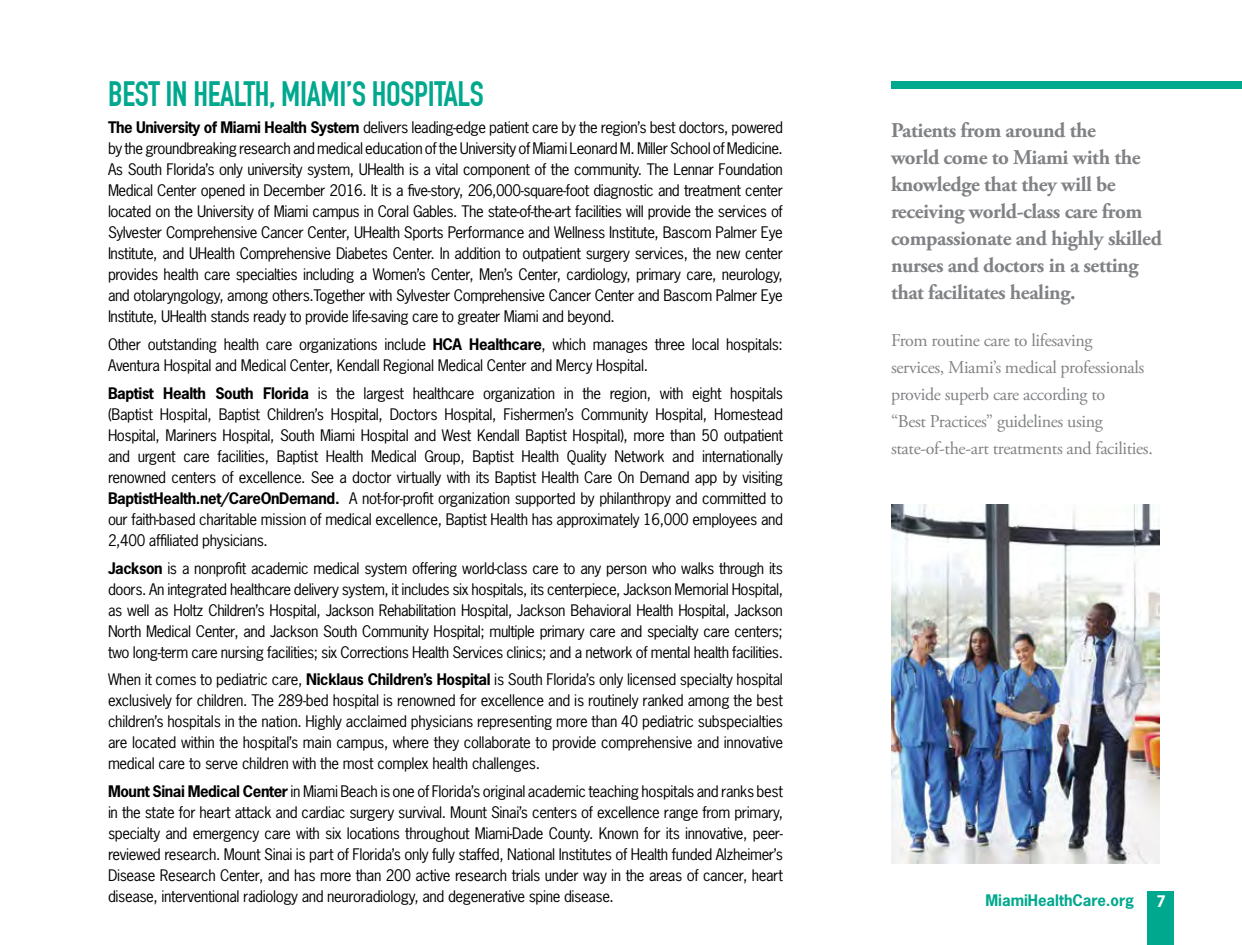
<style>
.page{position:relative;width:1242px;height:945px;background:#fff}
.page>*{position:absolute;margin:0;border:0;box-sizing:border-box;transform-origin:0 0}
.t1{font:700 34.5px "DIN Condensed";letter-spacing:-.01em;color:#00a88e}
.t2{font:700 21px/27px "Adobe Garamond Pro";letter-spacing:-.02em;color:#808285}
.t3{font:18px/27px "Adobe Garamond Pro";letter-spacing:-.02em;color:#808285}
.t4{font:15px/21px "News Gothic Std";letter-spacing:-.025em;color:#000;text-align:justify}
.t5{font:700 15px "News Gothic Std";color:#00a88e}
.t6{font:700 15px "News Gothic Std";color:#fff}
.s1{font-weight:700}
</style>
<div class="page">
<div style="left:891px;top:81px;width:351px;height:7px;background:#00a88e"></div>
<div style="left:1148px;top:891px;width:26px;height:54px;background:#00a88e"></div>
<img style="left:891px;top:504px;width:268px;height:360px">
<h1 class="t1" style="left:108px;top:73px;width:377px">BEST IN HEALTH, MIAMI’S HOSPITALS</h1>
<p class="t4" style="left:108px;top:117px;width:677px"><span class="s1">The University of Miami Health System</span> delivers leading-edge patient care by the region’s best doctors, powered by the groundbreaking research and medical education of the University of Miami Leonard M. Miller School of Medicine.<br>As South Florida’s only university system, UHealth is a vital component of the community. The Lennar Foundation Medical Center opened in December 2016. It is a five-story, 206,000-square-foot diagnostic and treatment center located on the University of Miami campus in Coral Gables. The state-of-the-art facilities will provide the services of Sylvester Comprehensive Cancer Center, UHealth Sports Performance and Wellness Institute, Bascom Palmer Eye Institute, and UHealth Comprehensive Diabetes Center. In addition to outpatient surgery services, the new center provides health care specialties including a Women’s Center, Men’s Center, cardiology, primary care, neurology, and otolaryngology, among others.Together with Sylvester Comprehensive Cancer Center and Bascom Palmer Eye Institute, UHealth stands ready to provide life-saving care to greater Miami and beyond.</p>
<p class="t4" style="left:108px;top:334px;width:676px">Other outstanding health care organizations include <span class="s1">HCA Healthcare</span>, which manages three local hospitals:<br>Aventura Hospital and Medical Center, Kendall Regional Medical Center and Mercy Hospital.</p>
<p class="t4" style="left:108px;top:383px;width:677px"><span class="s1">Baptist Health South Florida</span> is the largest healthcare organization in the region, with eight hospitals (Baptist Hospital, Baptist Children’s Hospital, Doctors Hospital, Fishermen’s Community Hospital, Homestead Hospital, Mariners Hospital, South Miami Hospital and West Kendall Baptist Hospital), more than 50 outpatient and urgent care facilities, Baptist Health Medical Group, Baptist Health Quality Network and internationally renowned centers of excellence. See a doctor virtually with its Baptist Health Care On Demand app by visiting <span class="s1">BaptistHealth.net/CareOnDemand.</span> A not-for-profit organization supported by philanthropy and committed to our faith-based charitable mission of medical excellence, Baptist Health has approximately 16,000 employees and 2,400 affiliated physicians.</p>
<p class="t4" style="left:108px;top:557px;width:677px"><span class="s1">Jackson</span> is a nonprofit academic medical system offering world-class care to any person who walks through its doors. An integrated healthcare delivery system, it includes six hospitals, its centerpiece, Jackson Memorial Hospital, as well as Holtz Children’s Hospital, Jackson Rehabilitation Hospital, Jackson Behavioral Health Hospital, Jackson North Medical Center, and Jackson South Community Hospital; multiple primary care and specialty care centers; two long-term care nursing facilities; six Corrections Health Services clinics; and a network of mental health facilities.</p>
<p class="t4" style="left:108px;top:669px;width:677px">When it comes to pediatric care, <span class="s1">Nicklaus Children’s Hospital</span> is South Florida’s only licensed specialty hospital exclusively for children. The 289-bed hospital is renowned for excellence and is routinely ranked among the best children’s hospitals in the nation. Highly acclaimed physicians representing more than 40 pediatric subspecialties are located within the hospital’s main campus, where they collaborate to provide comprehensive and innovative medical care to serve children with the most complex health challenges.</p>
<p class="t4" style="left:108px;top:781px;width:677px"><span class="s1">Mount Sinai Medical Center</span> in Miami Beach is one of Florida’s original academic teaching hospitals and ranks best in the state for heart attack and cardiac surgery survival. Mount Sinai’s centers of excellence range from primary, specialty and emergency care with six locations throughout Miami-Dade County. Known for its innovative, peer&shy;reviewed research. Mount Sinai is part of Florida’s only fully staffed, National Institutes of Health funded Alzheimer’s Disease Research Center, and has more than 200 active research trials under way in the areas of cancer, heart disease, interventional radiology and neuroradiology, and degenerative spine disease.</p>
<h2 class="t2" style="left:891px;top:117px;width:272px">Patients from around the<br>world come to Miami with the knowledge that they will be receiving world-class care from compassionate and highly skilled nurses and doctors in a setting that facilitates healing.</h2>
<p class="t3" style="left:891px;top:327px;width:263px">From routine care to lifesaving<br>services, Miami’s medical professionals provide superb care according to<br>“Best Practices” guidelines using state-of-the-art treatments and facilities.</p>
<p class="t5" style="left:985px;top:891px;width:150px">MiamiHealthCare.org</p>
<p class="t6" style="left:1156px;top:892px;width:11px">7</p>
</div>
